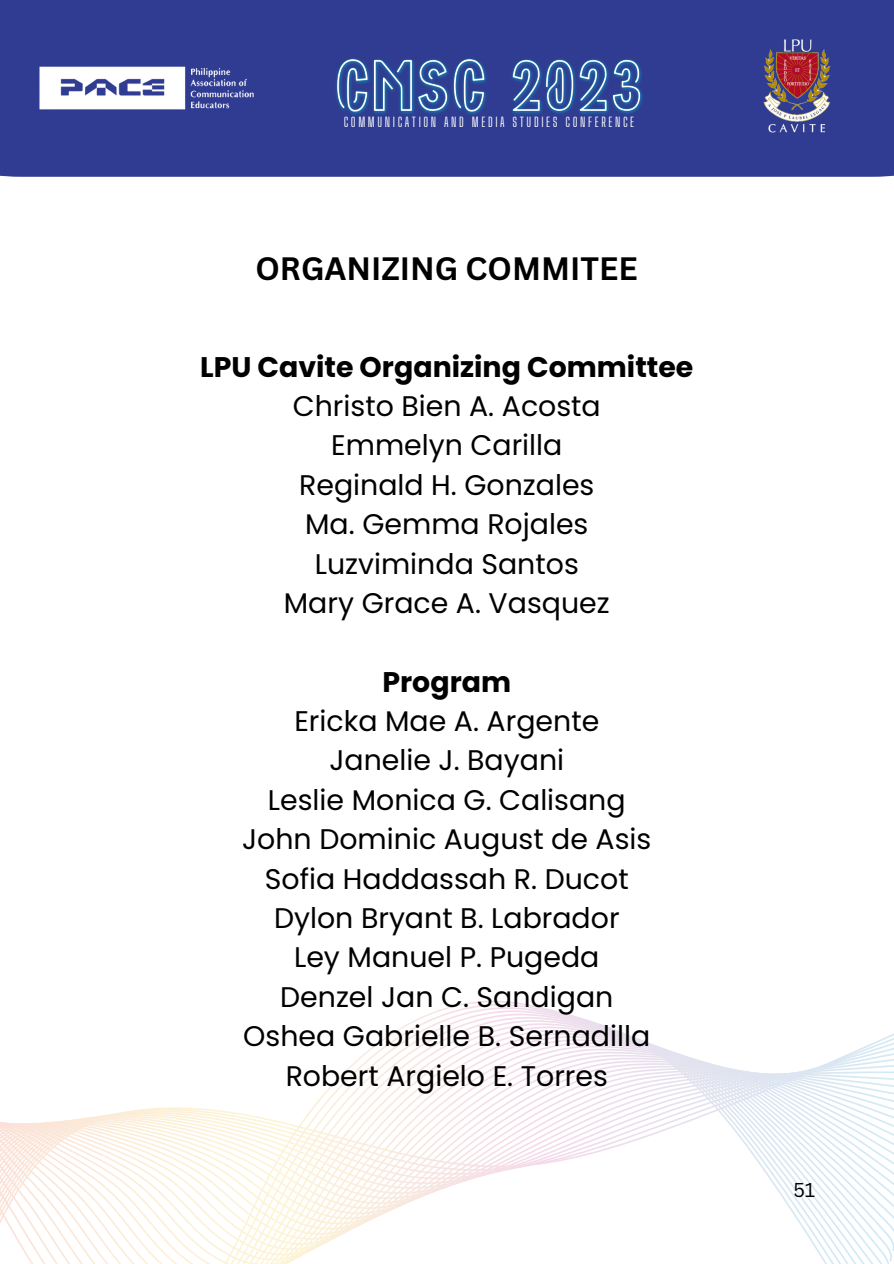
<style>
.page{position:relative;width:894px;height:1264px;background:#fff}
.page>*{position:absolute;margin:0;border:0;box-sizing:border-box;transform-origin:0 0}
.t1{font:700 31.5px "Canva Sans";color:#000}
.t2{font:28.35px "Poppins";color:#000}
.t3{font:700 28.35px "Poppins";color:#000}
.t4{font:19.5px "Canva Sans";color:#000}
.t5{font:12.9px "Big Shoulders Display";letter-spacing:.2em;color:#fff}
</style>
<div class="page">
<div style="left:0;top:0;width:893px;height:177px;background:#2f3c91"></div>
<img style="left:39px;top:66px;width:215px;height:44px">
<img style="left:763px;top:39px;width:68px;height:94px">
<svg style="left:0;top:1000px;width:872px;height:263px"></svg>
<img style="left:336px;top:58px;width:307px;height:57px">
<p class="t5" style="left:343px;top:114px;width:292px">COMMUNICATION AND MEDIA STUDIES CONFERENCE</p>
<h2 class="t1" style="left:255px;top:246px;width:383px">ORGANIZING COMMITEE</h2>
<p class="t3" style="left:200px;top:347px;width:494px">LPU Cavite Organizing Committee</p>
<p class="t2" style="left:293px;top:386px;width:309px">Christo Bien A. Acosta</p>
<p class="t2" style="left:331px;top:425px;width:233px">Emmelyn Carilla</p>
<p class="t2" style="left:299px;top:465px;width:297px">Reginald H. Gonzales</p>
<p class="t2" style="left:305px;top:504px;width:285px">Ma. Gemma Rojales</p>
<p class="t2" style="left:315px;top:543px;width:265px">Luzviminda Santos</p>
<p class="t2" style="left:284px;top:583px;width:327px">Mary Grace A. Vasquez</p>
<p class="t3" style="left:382px;top:662px;width:130px">Program</p>
<p class="t2" style="left:294px;top:701px;width:306px">Ericka Mae A. Argente</p>
<p class="t2" style="left:329px;top:740px;width:236px">Janelie J. Bayani</p>
<p class="t2" style="left:268px;top:780px;width:359px">Leslie Monica G. Calisang</p>
<p class="t2" style="left:242px;top:819px;width:410px">John Dominic August de Asis</p>
<p class="t2" style="left:265px;top:858px;width:365px">Sofia Haddassah R. Ducot</p>
<p class="t2" style="left:274px;top:898px;width:347px">Dylon Bryant B. Labrador</p>
<p class="t2" style="left:294px;top:937px;width:307px">Ley Manuel P. Pugeda</p>
<p class="t2" style="left:280px;top:977px;width:334px">Denzel Jan C. Sandigan</p>
<p class="t2" style="left:243px;top:1016px;width:408px">Oshea Gabrielle B. Sernadilla</p>
<p class="t2" style="left:285px;top:1055px;width:323px">Robert Argielo E. Torres</p>
<p class="t4" style="left:793px;top:1175px;width:23px">51</p>
</div>
